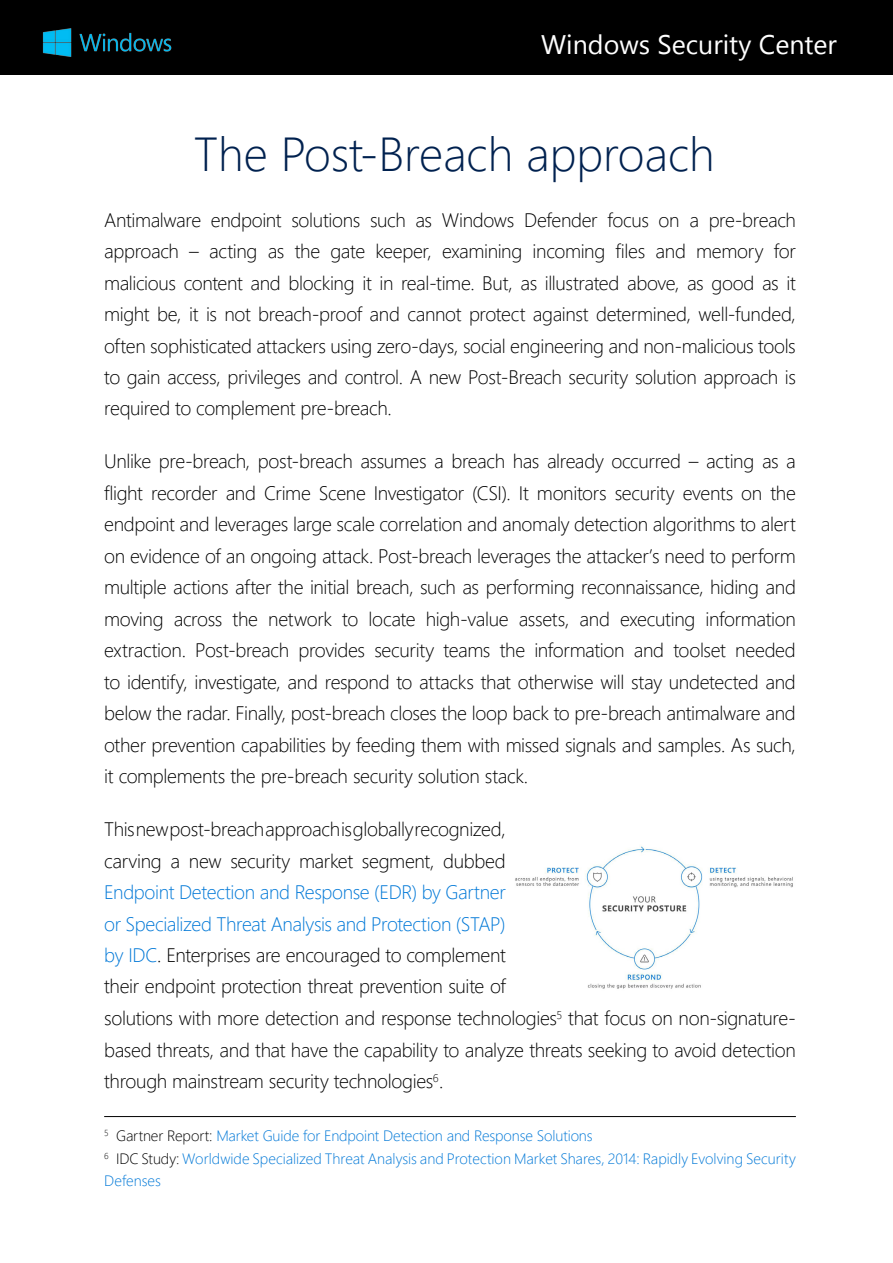
<style>
.page{position:relative;width:893px;height:1263px;background:#fff}
.page>*{position:absolute;margin:0;border:0;box-sizing:border-box;transform-origin:0 0}
.t1{font:300 47.55px "Segoe UI";color:#00214f}
.t2{font:26.85px "Segoe UI";color:#fff}
.t3{font:300 19.5px/31.5px "Segoe UI";letter-spacing:-.02em;color:#000;text-align:justify}
.t4{font:300 15px/22.5px "Segoe UI";letter-spacing:-.005em;color:#0078d7}
.s1{color:#0078d7}
.s2{color:#000}
</style>
<div class="page">
<div style="left:0;top:0;width:893px;height:75px;background:#000"></div>
<img style="left:43px;top:28px;width:129px;height:29px">
<img style="left:515px;top:846px;width:278px;height:143px">
<hr style="left:104px;top:1116px;width:692px;height:1px;background:#000">
<h2 class="t2" style="left:541px;top:24px;width:297px">Windows Security Center</h2>
<h1 class="t1" style="left:194px;top:118px;width:522px">The Post-Breach approach</h1>
<p class="t3" style="left:104px;top:203px;width:693px">Antimalware endpoint solutions such as Windows Defender focus on a pre-breach approach – acting as the gate keeper, examining incoming files and memory for malicious content and blocking it in real-time. But, as illustrated above, as good as it might be, it is not breach-proof and cannot protect against determined, well-funded, often sophisticated attackers using zero-days, social engineering and non-malicious tools to gain access, privileges and control. A new Post-Breach security solution approach is required to complement pre-breach.</p>
<p class="t3" style="left:104px;top:445px;width:693px">Unlike pre-breach, post-breach assumes a breach has already occurred – acting as a flight recorder and Crime Scene Investigator (CSI). It monitors security events on the endpoint and leverages large scale correlation and anomaly detection algorithms to alert on evidence of an ongoing attack. Post-breach leverages the attacker’s need to perform multiple actions after the initial breach, such as performing reconnaissance, hiding and moving across the network to locate high-value assets, and executing information extraction. Post-breach provides security teams the information and toolset needed to identify, investigate, and respond to attacks that otherwise will stay undetected and below the radar. Finally, post-breach closes the loop back to pre-breach antimalware and other prevention capabilities by feeding them with missed signals and samples. As such, it complements the pre-breach security solution stack.</p>
<p class="t3" style="left:104px;top:812px;width:403px">This new post-breach approach is globally recognized, carving a new security market segment, dubbed</p>
<p class="t3" style="left:104px;top:875px;width:693px;text-align:left"><span class="s1">Endpoint Detection and Response (EDR) by Gartner<br>or Specialized Threat Analysis and Protection (STAP)<br>by IDC</span>. Enterprises are encouraged to complement<br>their endpoint protection threat prevention suite of<br>solutions with more detection and response technologies<sup>5</sup> that focus on non-signature&shy;based threats, and that have the capability to analyze threats seeking to avoid detection through mainstream security technologies<sup>6</sup>.</p>
<p class="t4" style="left:104px;top:1124px;width:693px"><sup>5</sup> <span class="s2">Gartner Report:</span> Market Guide for Endpoint Detection and Response Solutions<br><sup>6</sup> <span class="s2">IDC Study:</span> Worldwide Specialized Threat Analysis and Protection Market Shares, 2014: Rapidly Evolving Security<br>Defenses</p>
</div>
